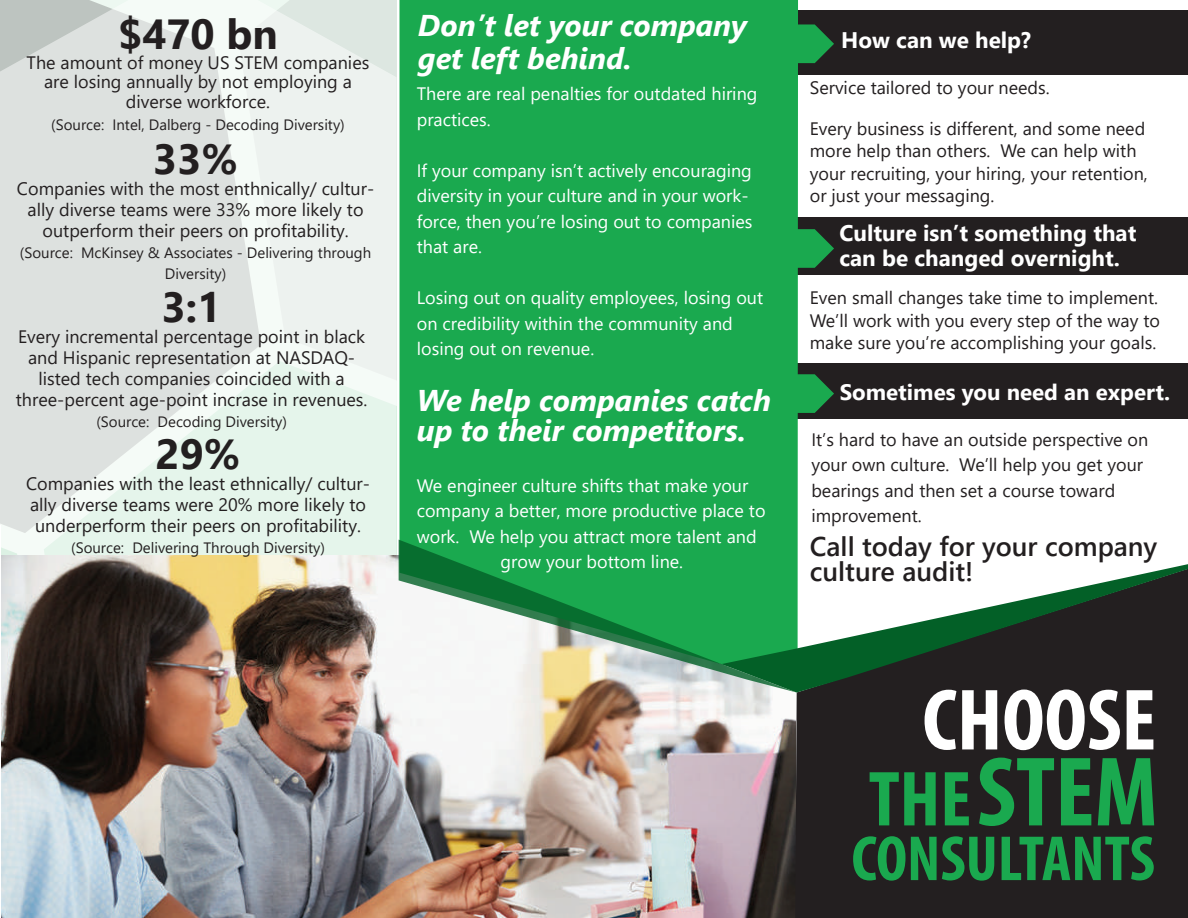
<style>
.page{position:relative;width:1188px;height:918px;background:#fff}
.page>*{position:absolute;margin:0;border:0;box-sizing:border-box;transform-origin:0 0}
.t1{font:700 42px "Segoe UI";color:#231f20}
.t2{font:italic 700 30px/33px "Segoe UI";color:#fff}
.t3{font:600 27px/25.5px "Segoe UI";color:#231f20}
.t4{font:700 22.5px/25.5px "Segoe UI";color:#fff}
.t5{font:700 22.35px "Segoe UI";color:#fff}
.t6{font:18px/21px "Segoe UI";color:#231f20;text-align:center}
.t7{font:18px/25.5px "Segoe UI";color:#fff}
.t8{font:15px/21px "Segoe UI";color:#231f20;text-align:center}
</style>
<div class="page">
<svg style="left:0;top:0;width:397px;height:555px"></svg>
<img style="left:1px;top:555px;width:794px;height:363px">
<div style="left:746px;top:363px;width:442px;height:56px;background:#231f20"></div>
<div style="left:745px;top:217px;width:443px;height:57px;background:#231f20"></div>
<div style="left:745px;top:11px;width:443px;height:64px;background:#231f20"></div>
<div style="left:400px;top:0;width:398px;height:694px;background:#1aa94f"></div>
<div style="left:795px;top:693px;width:393px;height:225px;background:#231f20"></div>
<svg style="left:797px;top:564px;width:391px;height:129px"></svg>
<svg style="left:399px;top:540px;width:398px;height:153px;fill:#1aa94f"></svg>
<svg style="left:792px;top:24px;width:42px;height:39px"></svg>
<svg style="left:792px;top:229px;width:42px;height:39px"></svg>
<svg style="left:792px;top:374px;width:42px;height:39px"></svg>
<svg style="left:870px;top:772px;width:66px;height:53px"></svg>
<svg style="left:945px;top:772px;width:24px;height:53px"></svg>
<svg style="left:979px;top:758px;width:75px;height:68px"></svg>
<svg style="left:1061px;top:758px;width:30px;height:67px"></svg>
<svg style="left:1098px;top:758px;width:56px;height:67px"></svg>
<svg style="left:853px;top:836px;width:141px;height:45px"></svg>
<svg style="left:1002px;top:836px;width:152px;height:44px"></svg>
<svg style="left:925px;top:690px;width:31px;height:60px"></svg>
<svg style="left:962px;top:690px;width:35px;height:59px"></svg>
<svg style="left:1005px;top:690px;width:115px;height:60px"></svg>
<svg style="left:1127px;top:690px;width:26px;height:59px"></svg>
<hr style="left:0;top:525px;width:1px;height:393px;background:#fff">
<h1 class="t1" style="left:118px;top:-5px;width:161px">$470 bn</h1>
<p class="t6" style="left:27px;top:51px;width:344px;line-height:19.5px">The amount of money US STEM companies are losing annually by not employing a diverse workforce.</p>
<p class="t8" style="left:51px;top:113px;width:295px">(Source: Intel, Dalberg - Decoding Diversity)</p>
<h1 class="t1" style="left:153px;top:119px;width:86px">33%</h1>
<p class="t6" style="left:17px;top:176px;width:359px">Companies with the most enthnically/ cultur&shy;ally diverse teams were 33% more likely to outperform their peers on profitability.</p>
<p class="t8" style="left:20px;top:240px;width:353px">(Source: McKinsey &amp; Associates - Delivering through<br>Diversity)</p>
<h1 class="t1" style="left:162px;top:267px;width:61px">3:1</h1>
<p class="t6" style="left:16px;top:324px;width:353px">Every incremental percentage point in black and Hispanic representation at NASDAQ&shy;listed tech companies coincided with a three-percent age-point incrase in revenues.</p>
<p class="t8" style="left:96px;top:409px;width:192px">(Source: Decoding Diversity)</p>
<h1 class="t1" style="left:156px;top:415px;width:86px">29%</h1>
<p class="t6" style="left:26px;top:472px;width:345px;text-align:left">Companies with the least ethnically/ cultur&shy;ally diverse teams were 20% more likely to underperform their peers on profitability.</p>
<p class="t8" style="left:71px;top:536px;width:255px">(Source: Delivering Through Diversity)</p>
<h2 class="t2" style="left:418px;top:4px;width:331px">Don’t let your company get left behind.</h2>
<p class="t7" style="left:417px;top:80px;width:342px">There are real penalties for outdated hiring practices.</p>
<p class="t7" style="left:417px;top:156px;width:337px">If your company isn’t actively encouraging diversity in your culture and in your work&shy;force, then you’re losing out to companies that are.</p>
<p class="t7" style="left:417px;top:284px;width:348px">Losing out on quality employees, losing out on credibility within the community and losing out on revenue.</p>
<h2 class="t2" style="left:417px;top:381px;width:356px;line-height:30px">We help companies catch up to their competitors.</h2>
<p class="t7" style="left:417px;top:471px;width:333px">We engineer culture shifts that make your</p>
<p class="t7" style="left:417px;top:497px;width:350px">company a better, more productive place to</p>
<p class="t7" style="left:417px;top:522px;width:341px">work. We help you attract more talent and</p>
<p class="t7" style="left:501px;top:548px;width:184px">grow your bottom line.</p>
<p class="t4" style="left:841px;top:26px;width:191px">How can we help?</p>
<p class="t6" style="left:810px;top:76px;width:241px">Service tailored to your needs.</p>
<p class="t6" style="left:810px;top:116px;width:340px;line-height:22.5px;text-align:left">Every business is different, and some need more help than others. We can help with your recruiting, your hiring, your retention, or just your messaging.</p>
<p class="t4" style="left:839px;top:218px;width:299px">Culture isn’t something that can be changed overnight.</p>
<p class="t6" style="left:810px;top:285px;width:352px;line-height:22.5px;text-align:justify">Even small changes take time to implement.<br>We’ll work with you every step of the way to make sure you’re accomplishing your goals.</p>
<p class="t5" style="left:840px;top:371px;width:332px">Sometimes you need an expert.</p>
<p class="t6" style="left:811px;top:425px;width:339px;line-height:25.5px;text-align:left">It’s hard to have an outside perspective on your own culture. We’ll help you get your bearings and then set a course toward improvement.</p>
<h3 class="t3" style="left:810px;top:531px;width:349px">Call today for your company culture audit!</h3>
</div>
